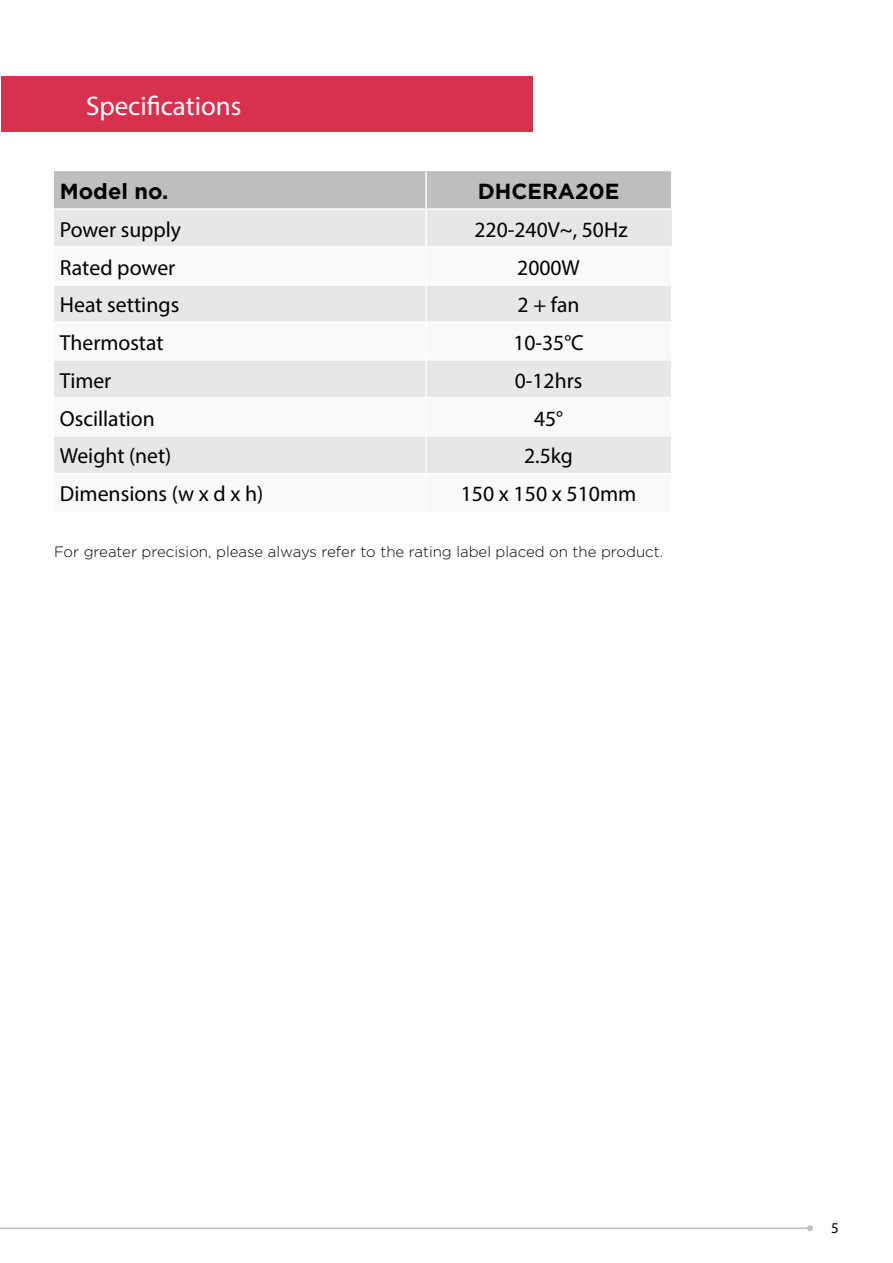
<style>
.page{position:relative;width:893px;height:1263px;background:#fff}
.page>*{position:absolute;margin:0;border:0;box-sizing:border-box;transform-origin:0 0}
.t1{font:27px "Myriad Pro";color:#fff}
.t2{font:21.75px "Myriad Pro";color:#000}
.t3{font:700 21.75px "Gotham";color:#000}
.t4{font:300 15px "Gotham";color:#000}
.t5{font:15px "Myriad Pro";color:#000}
</style>
<div class="page">
<div style="left:54px;top:171px;width:617px;height:37px;background:#bcbec0"></div>
<div style="left:54px;top:210px;width:616px;height:36px;background:#e6e7e8"></div>
<svg style="left:54px;top:285px;width:617px;height:113px;fill:#e6e7e8"></svg>
<div style="left:54px;top:436px;width:617px;height:38px;background:#e6e7e8"></div>
<hr style="left:425px;top:172px;width:2px;height:36px;background:#fff">
<hr style="left:425px;top:286px;width:2px;height:35px;background:#fff">
<hr style="left:425px;top:323px;width:2px;height:36px;background:#fff">
<hr style="left:425px;top:361px;width:2px;height:36px;background:#fff">
<hr style="left:425px;top:436px;width:2px;height:37px;background:#fff">
<hr style="left:54px;top:284px;width:372px;height:2px;background:#fff">
<hr style="left:426px;top:284px;width:244px;height:2px;background:#fff">
<hr style="left:54px;top:321px;width:372px;height:2px;background:#fff">
<hr style="left:426px;top:321px;width:244px;height:2px;background:#fff">
<hr style="left:54px;top:397px;width:372px;height:2px;background:#fff">
<hr style="left:426px;top:397px;width:244px;height:2px;background:#fff">
<hr style="left:54px;top:473px;width:372px;height:1px;background:#fff">
<hr style="left:426px;top:473px;width:244px;height:1px;background:#fff">
<hr style="left:54px;top:359px;width:372px;height:2px;background:#fff">
<hr style="left:426px;top:359px;width:244px;height:2px;background:#fff">
<hr style="left:425px;top:210px;width:2px;height:36px;background:#fff">
<hr style="left:670px;top:210px;width:2px;height:36px;background:#e6e7e8">
<div style="left:1px;top:77px;width:532px;height:55px;background:#d6324e"></div>
<hr style="left:0;top:1227px;width:810px;height:2px;background:#bcbec0">
<svg style="left:807px;top:1225px;width:6px;height:6px"></svg>
<p class="t1" style="left:86px;top:89px;width:157px">Specifications</p>
<p class="t3" style="left:60px;top:179px;width:110px">Model no.</p>
<p class="t3" style="left:478px;top:179px;width:143px">DHCERA20E</p>
<p class="t2" style="left:60px;top:216px;width:123px">Power supply</p>
<p class="t2" style="left:475px;top:216px;width:155px">220-240V~, 50Hz</p>
<p class="t2" style="left:60px;top:254px;width:117px">Rated power</p>
<p class="t2" style="left:517px;top:254px;width:64px">2000W</p>
<p class="t2" style="left:60px;top:291px;width:121px">Heat settings</p>
<p class="t2" style="left:518px;top:291px;width:63px">2 + fan</p>
<p class="t2" style="left:60px;top:329px;width:105px">Thermostat</p>
<p class="t2" style="left:513px;top:329px;width:72px">10-35°C</p>
<p class="t2" style="left:60px;top:367px;width:53px">Timer</p>
<p class="t2" style="left:515px;top:367px;width:69px">0-12hrs</p>
<p class="t2" style="left:60px;top:405px;width:96px">Oscillation</p>
<p class="t2" style="left:534px;top:405px;width:31px">45°</p>
<p class="t2" style="left:60px;top:443px;width:113px">Weight (net)</p>
<p class="t2" style="left:524px;top:443px;width:50px">2.5kg</p>
<p class="t2" style="left:60px;top:481px;width:205px">Dimensions (w x d x h)</p>
<p class="t2" style="left:461px;top:481px;width:177px">150 x 150 x 510mm</p>
<p class="t4" style="left:54px;top:544px;width:611px">For greater precision, please always refer to the rating label placed on the product.</p>
<p class="t5" style="left:831px;top:1218px;width:9px">5</p>
</div>
